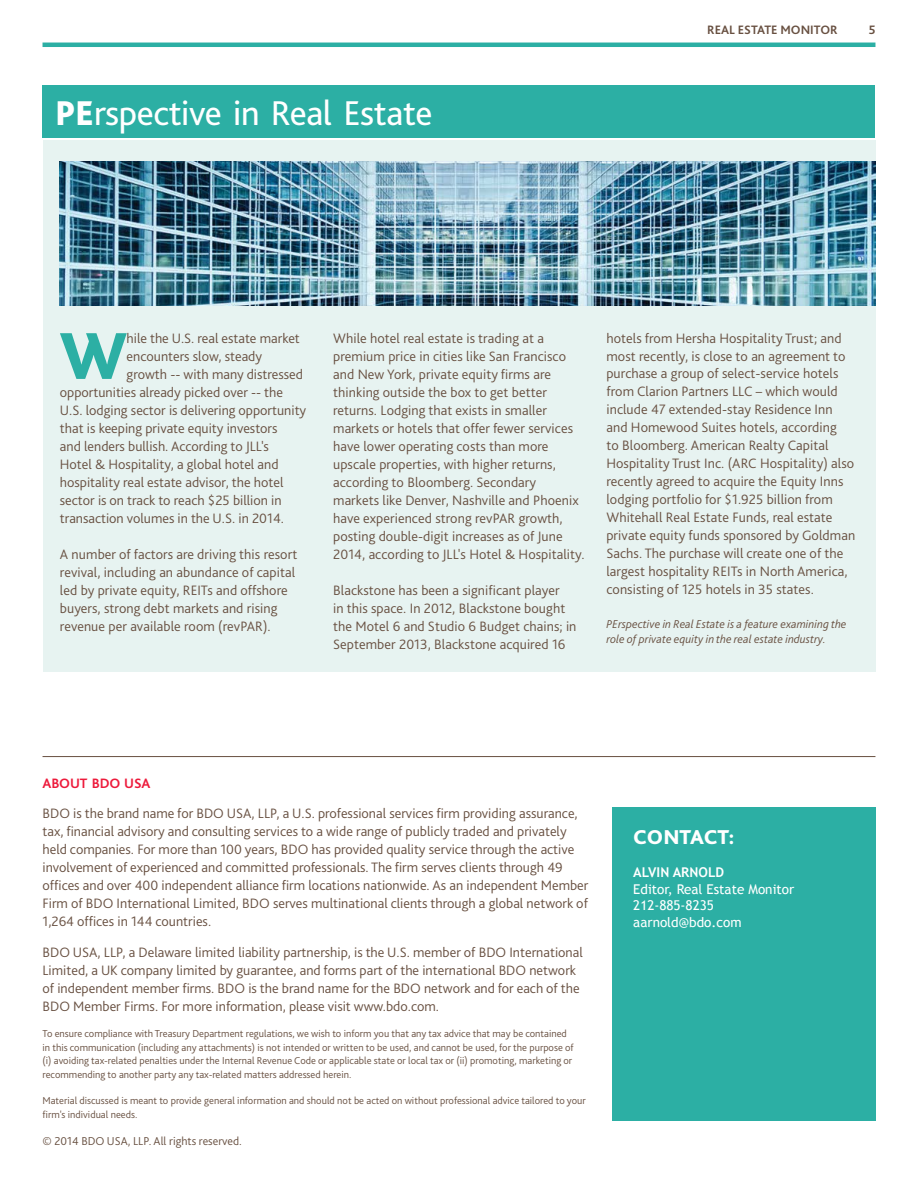
<style>
.page{position:relative;width:918px;height:1188px;background:#fff}
.page>*{position:absolute;margin:0;border:0;box-sizing:border-box;transform-origin:0 0}
.t1{font:800 68.85px "Bliss Pro";color:#2cafa4}
.t2{font:36px "Bliss Pro";letter-spacing:-.01em;color:#fff}
.t3{font:800 21px "Bliss Pro";color:#fff}
.t4{font:300 14.25px/18px "Bliss Pro";color:#685041}
.t5{font:700 14.25px "Bliss Pro";letter-spacing:-.01em;color:#ed1a3b}
.t6{font:13.5px/16.5px "Trebuchet MS";color:#fff}
.t7{font:700 13.5px "Trebuchet MS";color:#fff}
.t8{font:700 12.75px "Bliss Pro";color:#685041}
.t9{font:italic 300 12px/15px "Bliss Pro";letter-spacing:.005em;color:#685041}
.t10{font:300 12px "Bliss Pro";color:#685041}
.t11{font:300 10.5px/13.5px "Bliss Pro";color:#685041}
.s1{font-weight:800}
</style>
<div class="page">
<hr style="left:43px;top:43px;width:832px;height:4px;background:#2cafa4">
<div style="left:43px;top:140px;width:832px;height:531px;background:#e7f3f1"></div>
<div style="left:43px;top:85px;width:832px;height:53px;background:#2cafa4"></div>
<img style="left:60px;top:162px;width:815px;height:144px">
<div style="left:612px;top:807px;width:263px;height:313px;background:#2cafa4"></div>
<hr style="left:43px;top:756px;width:832px;height:1px;background:#685041">
<h2 class="t2" style="left:55px;top:91px;width:379px"><span class="s1">PE</span>rspective in Real Estate</h2>
<p class="t8" style="left:707px;top:22px;width:132px">REAL ESTATE MONITOR</p>
<p class="t8" style="left:869px;top:22px;width:8px">5</p>
<h1 class="t1" style="left:60px;top:313px;width:69px">W</h1>
<p class="t4" style="left:127px;top:329px;width:175px">hile the U.S. real estate market</p>
<p class="t4" style="left:127px;top:347px;width:137px">encounters slow, steady</p>
<p class="t4" style="left:127px;top:365px;width:178px">growth -- with many distressed</p>
<p class="t4" style="left:60px;top:383px;width:225px">opportunities already picked over -- the</p>
<p class="t4" style="left:60px;top:401px;width:248px">U.S. lodging sector is delivering opportunity</p>
<p class="t4" style="left:60px;top:419px;width:219px">that is keeping private equity investors</p>
<p class="t4" style="left:60px;top:437px;width:211px">and lenders bullish. According to JLL's</p>
<p class="t4" style="left:60px;top:455px;width:220px">Hotel &amp; Hospitality, a global hotel and</p>
<p class="t4" style="left:60px;top:472px;width:225px">hospitality real estate advisor, the hotel</p>
<p class="t4" style="left:60px;top:490px;width:223px">sector is on track to reach $25 billion in</p>
<p class="t4" style="left:60px;top:508px;width:226px">transaction volumes in the U.S. in 2014.</p>
<p class="t4" style="left:60px;top:544px;width:239px">A number of factors are driving this resort revival, including an abundance of capital led by private equity, REITs and offshore buyers, strong debt markets and rising revenue per available room (revPAR).</p>
<p class="t4" style="left:333px;top:328px;width:253px">While hotel real estate is trading at a premium price in cities like San Francisco and New York, private equity firms are thinking outside the box to get better returns. Lodging that exists in smaller markets or hotels that offer fewer services have lower operating costs than more upscale properties, with higher returns, according to Bloomberg. Secondary markets like Denver, Nashville and Phoenix have experienced strong revPAR growth, posting double-digit increases as of June 2014, according to JLL's Hotel &amp; Hospitality.</p>
<p class="t4" style="left:333px;top:580px;width:245px">Blackstone has been a significant player<br>in this space. In 2012, Blackstone bought the Motel 6 and Studio 6 Budget chains; in September 2013, Blackstone acquired 16</p>
<p class="t4" style="left:606px;top:328px;width:250px">hotels from Hersha Hospitality Trust; and most recently, is close to an agreement to purchase a group of select-service hotels from Clarion Partners LLC – which would include 47 extended-stay Residence Inn and Homewood Suites hotels, according<br>to Bloomberg. American Realty Capital Hospitality Trust Inc. (ARC Hospitality) also recently agreed to acquire the Equity Inns lodging portfolio for $1.925 billion from Whitehall Real Estate Funds, real estate private equity funds sponsored by Goldman Sachs. The purchase will create one of the largest hospitality REITs in North America, consisting of 125 hotels in 35 states.</p>
<p class="t9" style="left:606px;top:616px;width:242px">PErspective in Real Estate is a feature examining the role of private equity in the real estate industry.</p>
<p class="t5" style="left:43px;top:774px;width:110px">ABOUT BDO USA</p>
<p class="t4" style="left:43px;top:804px;width:547px">BDO is the brand name for BDO USA, LLP, a U.S. professional services firm providing assurance, tax, financial advisory and consulting services to a wide range of publicly traded and privately held companies. For more than 100 years, BDO has provided quality service through the active involvement of experienced and committed professionals. The firm serves clients through 49 offices and over 400 independent alliance firm locations nationwide. As an independent Member Firm of BDO International Limited, BDO serves multinational clients through a global network of 1,264 offices in 144 countries.</p>
<p class="t4" style="left:43px;top:943px;width:542px">BDO USA, LLP, a Delaware limited liability partnership, is the U.S. member of BDO International Limited, a UK company limited by guarantee, and forms part of the international BDO network of independent member firms. BDO is the brand name for the BDO network and for each of the BDO Member Firms. For more information, please visit www.bdo.com.</p>
<p class="t11" style="left:43px;top:1027px;width:533px">To ensure compliance with Treasury Department regulations, we wish to inform you that any tax advice that may be contained in this communication (including any attachments) is not intended or written to be used, and cannot be used, for the purpose of (i) avoiding tax-related penalties under the Internal Revenue Code or applicable state or local tax or (ii) promoting, marketing or recommending to another party any tax-related matters addressed herein.</p>
<p class="t11" style="left:43px;top:1094px;width:545px">Material discussed is meant to provide general information and should not be acted on without professional advice tailored to your firm's individual needs.</p>
<p class="t10" style="left:43px;top:1134px;width:201px">© 2014 BDO USA, LLP. All rights reserved.</p>
<h3 class="t3" style="left:633px;top:824px;width:103px">CONTACT:</h3>
<p class="t7" style="left:633px;top:864px;width:92px">ALVIN ARNOLD</p>
<p class="t6" style="left:633px;top:881px;width:163px">Editor, Real Estate Monitor<br>212-885-8235 aarnold@bdo.com</p>
</div>
